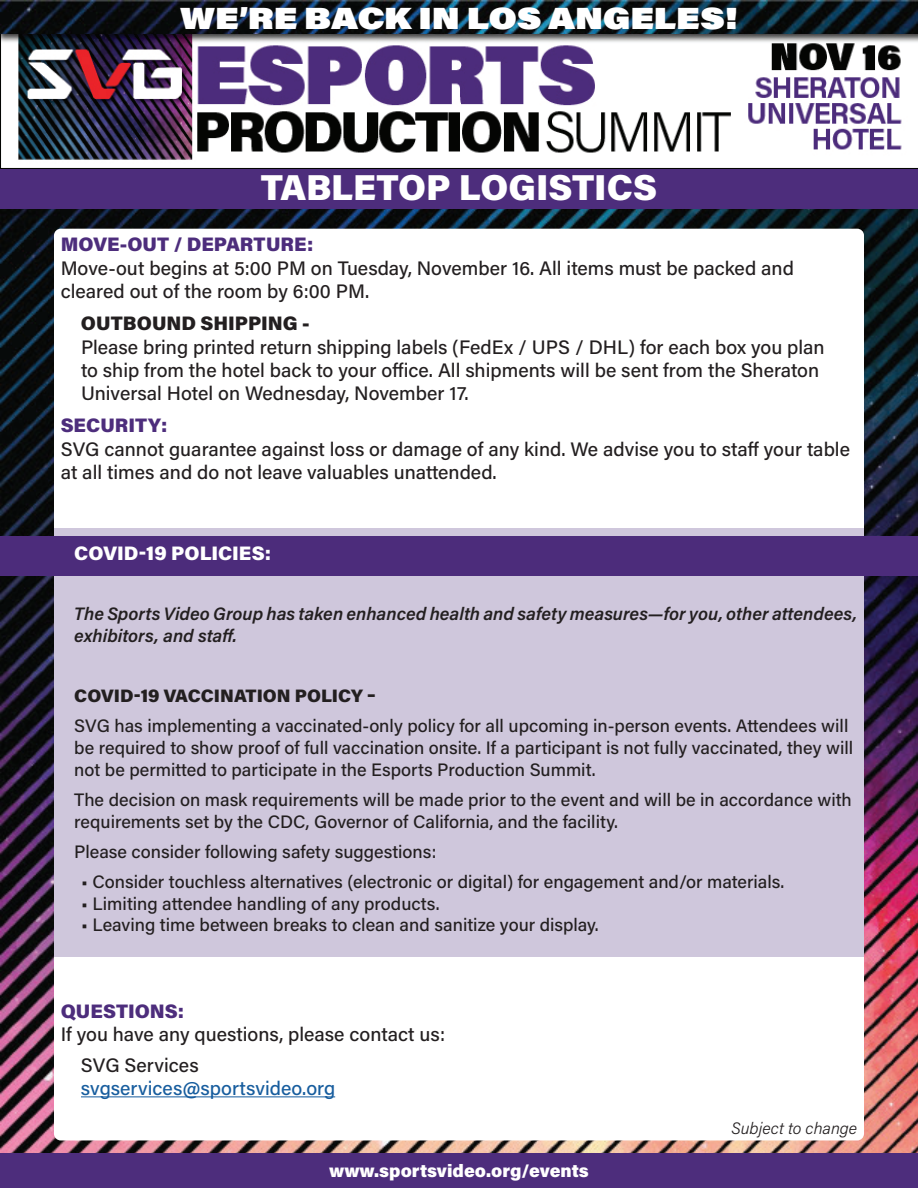
<style>
.page{position:relative;width:918px;height:1188px;background:#fff}
.page>*{position:absolute;margin:0;border:0;box-sizing:border-box;transform-origin:0 0}
.t1{font:900 36px "Acumin Pro";letter-spacing:-.005em;color:#fff}
.t2{font:900 30px "Acumin Pro Wide";color:#fff}
.t3{font:500 19.5px/23.4px "Acumin Pro";color:#231f20}
.t4{font:900 19.5px "Acumin Pro";color:#4d2d7c}
.t5{font:500 19.5px "Acumin Pro";color:#175d9e}
.t6{font:900 19.5px "Acumin Pro";color:#231f20}
.t7{font:900 19.5px "Acumin Pro";color:#fff}
.t8{font:500 18px/21.6px "Acumin Pro";color:#231f20}
.t9{font:italic 600 18px/21.6px "Acumin Pro";color:#231f20}
.t10{font:900 18px "Acumin Pro";color:#fff}
.t11{font:900 18px "Acumin Pro";color:#231f20}
.t12{font:italic 300 16.5px "Acumin Pro";color:#231f20}
</style>
<div class="page">
<img style="left:0;top:0;width:918px;height:1153px">
<div style="left:0;top:168px;width:918px;height:40px;background:#4d2d7c"></div>
<img style="left:0;top:35px;width:918px;height:133px">
<div style="left:54px;top:229px;width:810px;height:911px;background:#fff;border-radius:7px"></div>
<hr style="left:81px;top:1096px;width:254px;height:1px;background:#175d9e">
<div style="left:0;top:1153px;width:918px;height:35px;background:#4d2d7c"></div>
<div style="left:54px;top:528px;width:810px;height:429px;background:#cfc7dc"></div>
<div style="left:0;top:536px;width:918px;height:40px;background:#4c2c7b"></div>
<h2 class="t2" style="left:180px;top:-5px;width:559px">WE’RE BACK IN LOS ANGELES!</h2>
<h1 class="t1" style="left:261px;top:161px;width:398px">TABLETOP LOGISTICS</h1>
<p class="t4" style="left:61px;top:231px;width:254px">MOVE-OUT / DEPARTURE:</p>
<p class="t3" style="left:61px;top:255px;width:735px">Move-out begins at 5:00 PM on Tuesday, November 16. All items must be packed and cleared out of the room by 6:00 PM.</p>
<p class="t6" style="left:81px;top:309px;width:230px">OUTBOUND SHIPPING -</p>
<p class="t3" style="left:81px;top:334px;width:745px">Please bring printed return shipping labels (FedEx / UPS / DHL) for each box you plan to ship from the hotel back to your office. All shipments will be sent from the Sheraton<br>Universal Hotel on Wednesday, November 17.</p>
<p class="t4" style="left:61px;top:412px;width:108px">SECURITY:</p>
<p class="t3" style="left:61px;top:436px;width:791px">SVG cannot guarantee against loss or damage of any kind. We advise you to staff your table at all times and do not leave valuables unattended.</p>
<p class="t7" style="left:74px;top:539px;width:198px">COVID-19 POLICIES:</p>
<p class="t9" style="left:74px;top:602px;width:784px">The Sports Video Group has taken enhanced health and safety measures—for you, other attendees, exhibitors, and staff.</p>
<p class="t11" style="left:74px;top:683px;width:303px">COVID-19 VACCINATION POLICY –</p>
<p class="t8" style="left:74px;top:715px;width:780px">SVG has implementing a vaccinated-only policy for all upcoming in-person events. Attendees will be required to show proof of full vaccination onsite. If a participant is not fully vaccinated, they will not be permitted to participate in the Esports Production Summit.</p>
<p class="t8" style="left:74px;top:788px;width:779px">The decision on mask requirements will be made prior to the event and will be in accordance with requirements set by the CDC, Governor of California, and the facility.</p>
<p class="t8" style="left:74px;top:840px;width:364px">Please consider following safety suggestions:</p>
<p class="t8" style="left:81px;top:870px;width:705px">• Consider touchless alternatives (electronic or digital) for engagement and/or materials.</p>
<p class="t8" style="left:81px;top:892px;width:360px">• Limiting attendee handling of any products.</p>
<p class="t8" style="left:81px;top:913px;width:519px">• Leaving time between breaks to clean and sanitize your display.</p>
<p class="t4" style="left:61px;top:997px;width:125px">QUESTIONS:</p>
<p class="t3" style="left:81px;top:1019px;width:366px;line-height:30.2px;text-indent:-20px">If you have any questions, please contact us:<br>SVG Services</p>
<p class="t5" style="left:81px;top:1075px;width:256px">svgservices@sportsvideo.org</p>
<p class="t10" style="left:329px;top:1158px;width:261px">www.sportsvideo.org/events</p>
<p class="t12" style="left:731px;top:1117px;width:127px">Subject to change</p>
</div>
